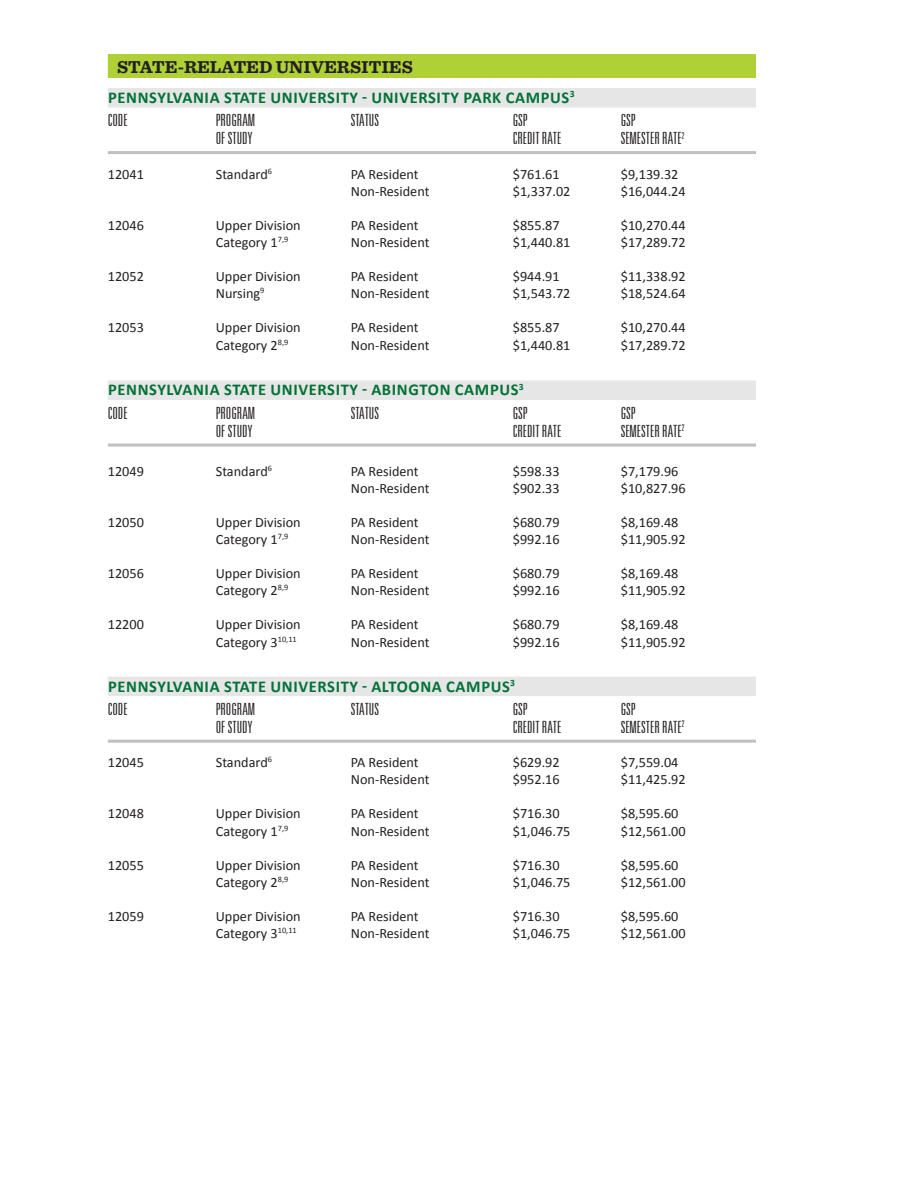
<style>
.page{position:relative;width:918px;height:1188px;background:#fff}
.page>*{position:absolute;margin:0;border:0;box-sizing:border-box;transform-origin:0 0}
.main_head_with_green{font:700 18px "Sentinel";color:#231f20}
.table_heading{font:300 ultra-condensed 16.5px "Nova Light Ultra S Si";color:#231f20}
.CAMPUS_NAME{font:700 16.5px "Calibri";letter-spacing:.04em;color:#007236}
.t1{font:14.25px "Calibri";color:#231f20}
</style>
<div class="page">
<div style="left:108px;top:54px;width:648px;height:24px;background:#b0d136"></div>
<div style="left:108px;top:88px;width:648px;height:20px;background:#e6e6e6"></div>
<hr style="left:108px;top:151px;width:648px;height:3px;background:#c0c0c0">
<div style="left:108px;top:381px;width:648px;height:19px;background:#e6e6e6"></div>
<hr style="left:108px;top:444px;width:648px;height:3px;background:#c0c0c0">
<div style="left:108px;top:677px;width:648px;height:19px;background:#e6e6e6"></div>
<hr style="left:108px;top:740px;width:648px;height:3px;background:#c0c0c0">
<p class="main_head_with_green" style="left:117px;top:53px;width:297px">STATE-RELATED UNIVERSITIES</p>
<p class="CAMPUS_NAME" style="left:108px;top:87px;width:468px">PENNSYLVANIA STATE UNIVERSITY - UNIVERSITY PARK CAMPUS<sup>3</sup></p>
<p class="table_heading" style="left:108px;top:112px;width:21px">CODE</p>
<p class="table_heading" style="left:216px;top:112px;width:41px">PROGRAM</p>
<p class="table_heading" style="left:351px;top:112px;width:30px">STATUS</p>
<p class="table_heading" style="left:513px;top:112px;width:16px">GSP</p>
<p class="table_heading" style="left:621px;top:112px;width:16px">GSP</p>
<p class="table_heading" style="left:216px;top:130px;width:38px">OF STUDY</p>
<p class="table_heading" style="left:513px;top:130px;width:50px">CREDIT RATE</p>
<p class="table_heading" style="left:621px;top:130px;width:65px">SEMESTER RATE<sup>2</sup></p>
<p class="t1" style="left:108px;top:165px;width:38px">12041</p>
<p class="t1" style="left:216px;top:165px;width:58px">Standard<sup>6</sup></p>
<p class="t1" style="left:351px;top:165px;width:69px">PA Resident</p>
<p class="t1" style="left:513px;top:165px;width:48px">$761.61</p>
<p class="t1" style="left:621px;top:165px;width:59px">$9,139.32</p>
<p class="t1" style="left:351px;top:182px;width:80px">Non-Resident</p>
<p class="t1" style="left:513px;top:182px;width:59px">$1,337.02</p>
<p class="t1" style="left:621px;top:182px;width:66px">$16,044.24</p>
<p class="t1" style="left:108px;top:216px;width:38px">12046</p>
<p class="t1" style="left:216px;top:216px;width:86px">Upper Division</p>
<p class="t1" style="left:351px;top:216px;width:69px">PA Resident</p>
<p class="t1" style="left:513px;top:216px;width:48px">$855.87</p>
<p class="t1" style="left:621px;top:216px;width:66px">$10,270.44</p>
<p class="t1" style="left:216px;top:233px;width:74px">Category 1<sup>7,9</sup></p>
<p class="t1" style="left:351px;top:233px;width:80px">Non-Resident</p>
<p class="t1" style="left:513px;top:233px;width:59px">$1,440.81</p>
<p class="t1" style="left:621px;top:233px;width:66px">$17,289.72</p>
<p class="t1" style="left:108px;top:267px;width:38px">12052</p>
<p class="t1" style="left:216px;top:267px;width:86px">Upper Division</p>
<p class="t1" style="left:351px;top:267px;width:69px">PA Resident</p>
<p class="t1" style="left:513px;top:267px;width:48px">$944.91</p>
<p class="t1" style="left:621px;top:267px;width:66px">$11,338.92</p>
<p class="t1" style="left:216px;top:284px;width:50px">Nursing<sup>9</sup></p>
<p class="t1" style="left:351px;top:284px;width:80px">Non-Resident</p>
<p class="t1" style="left:513px;top:284px;width:59px">$1,543.72</p>
<p class="t1" style="left:621px;top:284px;width:66px">$18,524.64</p>
<p class="t1" style="left:108px;top:319px;width:38px">12053</p>
<p class="t1" style="left:216px;top:319px;width:86px">Upper Division</p>
<p class="t1" style="left:351px;top:319px;width:69px">PA Resident</p>
<p class="t1" style="left:513px;top:319px;width:48px">$855.87</p>
<p class="t1" style="left:621px;top:319px;width:66px">$10,270.44</p>
<p class="t1" style="left:216px;top:336px;width:74px">Category 2<sup>8,9</sup></p>
<p class="t1" style="left:351px;top:336px;width:80px">Non-Resident</p>
<p class="t1" style="left:513px;top:336px;width:59px">$1,440.81</p>
<p class="t1" style="left:621px;top:336px;width:66px">$17,289.72</p>
<p class="CAMPUS_NAME" style="left:108px;top:379px;width:417px">PENNSYLVANIA STATE UNIVERSITY - ABINGTON CAMPUS<sup>3</sup></p>
<p class="table_heading" style="left:108px;top:404px;width:21px">CODE</p>
<p class="table_heading" style="left:216px;top:404px;width:41px">PROGRAM</p>
<p class="table_heading" style="left:351px;top:404px;width:30px">STATUS</p>
<p class="table_heading" style="left:513px;top:404px;width:16px">GSP</p>
<p class="table_heading" style="left:621px;top:404px;width:16px">GSP</p>
<p class="table_heading" style="left:216px;top:422px;width:38px">OF STUDY</p>
<p class="table_heading" style="left:513px;top:422px;width:50px">CREDIT RATE</p>
<p class="table_heading" style="left:621px;top:422px;width:65px">SEMESTER RATE<sup>2</sup></p>
<p class="t1" style="left:108px;top:462px;width:38px">12049</p>
<p class="t1" style="left:216px;top:462px;width:58px">Standard<sup>6</sup></p>
<p class="t1" style="left:351px;top:462px;width:69px">PA Resident</p>
<p class="t1" style="left:513px;top:462px;width:48px">$598.33</p>
<p class="t1" style="left:621px;top:462px;width:59px">$7,179.96</p>
<p class="t1" style="left:351px;top:479px;width:80px">Non-Resident</p>
<p class="t1" style="left:513px;top:479px;width:48px">$902.33</p>
<p class="t1" style="left:621px;top:479px;width:66px">$10,827.96</p>
<p class="t1" style="left:108px;top:513px;width:38px">12050</p>
<p class="t1" style="left:216px;top:513px;width:86px">Upper Division</p>
<p class="t1" style="left:351px;top:513px;width:69px">PA Resident</p>
<p class="t1" style="left:513px;top:513px;width:48px">$680.79</p>
<p class="t1" style="left:621px;top:513px;width:59px">$8,169.48</p>
<p class="t1" style="left:216px;top:530px;width:74px">Category 1<sup>7,9</sup></p>
<p class="t1" style="left:351px;top:530px;width:80px">Non-Resident</p>
<p class="t1" style="left:513px;top:530px;width:48px">$992.16</p>
<p class="t1" style="left:621px;top:530px;width:66px">$11,905.92</p>
<p class="t1" style="left:108px;top:564px;width:38px">12056</p>
<p class="t1" style="left:216px;top:564px;width:86px">Upper Division</p>
<p class="t1" style="left:351px;top:564px;width:69px">PA Resident</p>
<p class="t1" style="left:513px;top:564px;width:48px">$680.79</p>
<p class="t1" style="left:621px;top:564px;width:59px">$8,169.48</p>
<p class="t1" style="left:216px;top:581px;width:74px">Category 2<sup>8,9</sup></p>
<p class="t1" style="left:351px;top:581px;width:80px">Non-Resident</p>
<p class="t1" style="left:513px;top:581px;width:48px">$992.16</p>
<p class="t1" style="left:621px;top:581px;width:66px">$11,905.92</p>
<p class="t1" style="left:108px;top:616px;width:38px">12200</p>
<p class="t1" style="left:216px;top:616px;width:86px">Upper Division</p>
<p class="t1" style="left:351px;top:616px;width:69px">PA Resident</p>
<p class="t1" style="left:513px;top:616px;width:48px">$680.79</p>
<p class="t1" style="left:621px;top:616px;width:59px">$8,169.48</p>
<p class="t1" style="left:216px;top:633px;width:82px">Category 3<sup>10,11</sup></p>
<p class="t1" style="left:351px;top:633px;width:80px">Non-Resident</p>
<p class="t1" style="left:513px;top:633px;width:48px">$992.16</p>
<p class="t1" style="left:621px;top:633px;width:66px">$11,905.92</p>
<p class="CAMPUS_NAME" style="left:108px;top:676px;width:409px">PENNSYLVANIA STATE UNIVERSITY - ALTOONA CAMPUS<sup>3</sup></p>
<p class="table_heading" style="left:108px;top:700px;width:21px">CODE</p>
<p class="table_heading" style="left:216px;top:700px;width:41px">PROGRAM</p>
<p class="table_heading" style="left:351px;top:700px;width:30px">STATUS</p>
<p class="table_heading" style="left:513px;top:700px;width:16px">GSP</p>
<p class="table_heading" style="left:621px;top:700px;width:16px">GSP</p>
<p class="table_heading" style="left:216px;top:718px;width:38px">OF STUDY</p>
<p class="table_heading" style="left:513px;top:718px;width:50px">CREDIT RATE</p>
<p class="table_heading" style="left:621px;top:718px;width:65px">SEMESTER RATE<sup>2</sup></p>
<p class="t1" style="left:108px;top:753px;width:38px">12045</p>
<p class="t1" style="left:216px;top:753px;width:58px">Standard<sup>6</sup></p>
<p class="t1" style="left:351px;top:753px;width:69px">PA Resident</p>
<p class="t1" style="left:513px;top:753px;width:48px">$629.92</p>
<p class="t1" style="left:621px;top:753px;width:59px">$7,559.04</p>
<p class="t1" style="left:351px;top:770px;width:80px">Non-Resident</p>
<p class="t1" style="left:513px;top:770px;width:48px">$952.16</p>
<p class="t1" style="left:621px;top:770px;width:66px">$11,425.92</p>
<p class="t1" style="left:108px;top:805px;width:38px">12048</p>
<p class="t1" style="left:216px;top:805px;width:86px">Upper Division</p>
<p class="t1" style="left:351px;top:805px;width:69px">PA Resident</p>
<p class="t1" style="left:513px;top:805px;width:48px">$716.30</p>
<p class="t1" style="left:621px;top:805px;width:59px">$8,595.60</p>
<p class="t1" style="left:216px;top:822px;width:74px">Category 1<sup>7,9</sup></p>
<p class="t1" style="left:351px;top:822px;width:80px">Non-Resident</p>
<p class="t1" style="left:513px;top:822px;width:59px">$1,046.75</p>
<p class="t1" style="left:621px;top:822px;width:66px">$12,561.00</p>
<p class="t1" style="left:108px;top:856px;width:38px">12055</p>
<p class="t1" style="left:216px;top:856px;width:86px">Upper Division</p>
<p class="t1" style="left:351px;top:856px;width:69px">PA Resident</p>
<p class="t1" style="left:513px;top:856px;width:48px">$716.30</p>
<p class="t1" style="left:621px;top:856px;width:59px">$8,595.60</p>
<p class="t1" style="left:216px;top:873px;width:74px">Category 2<sup>8,9</sup></p>
<p class="t1" style="left:351px;top:873px;width:80px">Non-Resident</p>
<p class="t1" style="left:513px;top:873px;width:59px">$1,046.75</p>
<p class="t1" style="left:621px;top:873px;width:66px">$12,561.00</p>
<p class="t1" style="left:108px;top:907px;width:38px">12059</p>
<p class="t1" style="left:216px;top:907px;width:86px">Upper Division</p>
<p class="t1" style="left:351px;top:907px;width:69px">PA Resident</p>
<p class="t1" style="left:513px;top:907px;width:48px">$716.30</p>
<p class="t1" style="left:621px;top:907px;width:59px">$8,595.60</p>
<p class="t1" style="left:216px;top:924px;width:82px">Category 3<sup>10,11</sup></p>
<p class="t1" style="left:351px;top:924px;width:80px">Non-Resident</p>
<p class="t1" style="left:513px;top:924px;width:59px">$1,046.75</p>
<p class="t1" style="left:621px;top:924px;width:66px">$12,561.00</p>
</div>
